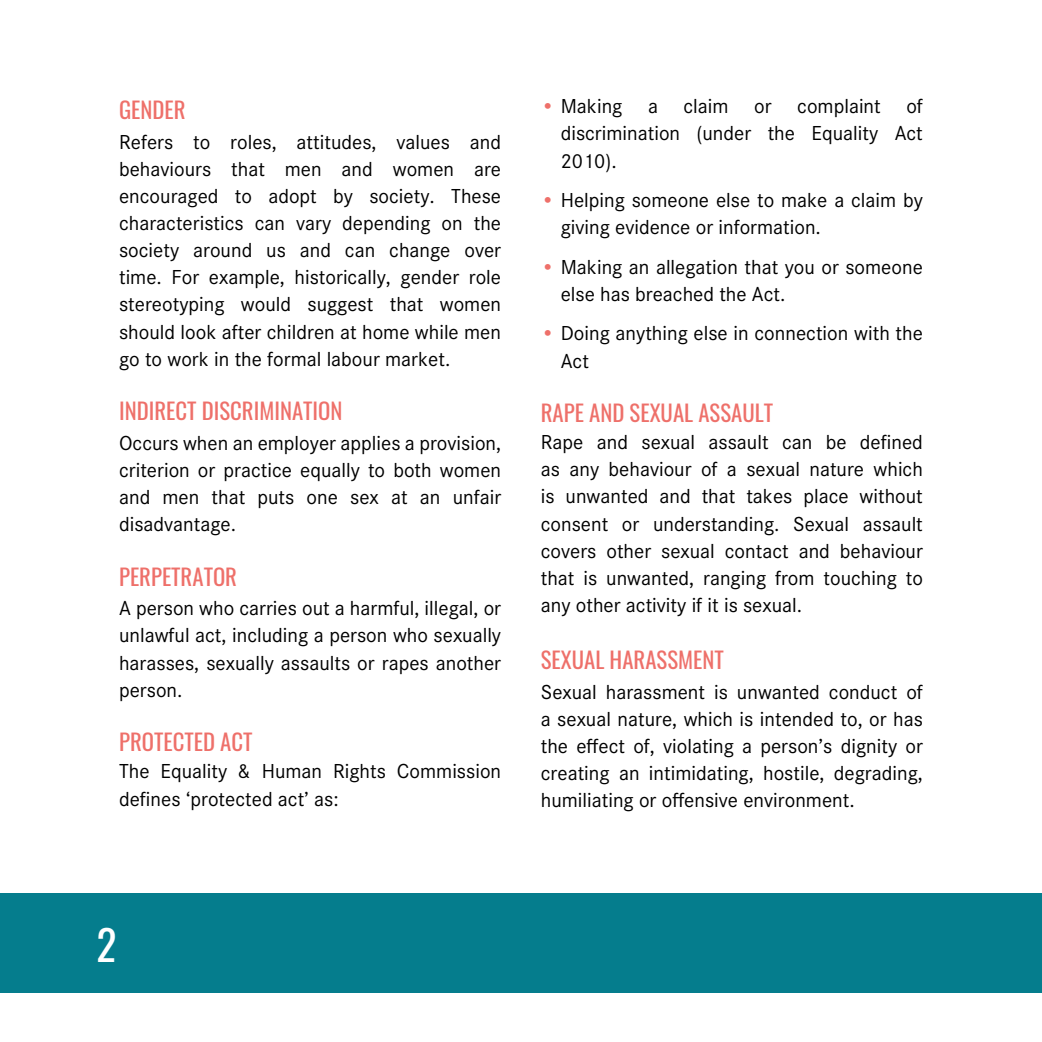
<style>
.page{position:relative;width:1042px;height:1042px;background:#fff}
.page>*{position:absolute;margin:0;border:0;box-sizing:border-box;transform-origin:0 0}
.t1{font:42px "Oswald";color:#fff}
.t2{font:22.75px "Oswald";color:#ee706a}
.t3{font:21px/27.1px "Corporate S";color:#000;text-align:justify}
.s1{color:#ee706a}
</style>
<div class="page">
<div style="left:0;top:893px;width:1042px;height:99px;background:#057d8d"></div>
<p class="t2" style="left:119px;top:89px;width:68px">GENDER</p>
<p class="t3" style="left:119px;top:127px;width:384px">Refers to roles, attitudes, values and behaviours that men and women are encouraged to adopt by society. These characteristics can vary depending on the society around us and can change over time. For example, historically, gender role stereotyping would suggest that women should look after children at home while men go to work in the formal labour market.</p>
<p class="t2" style="left:119px;top:390px;width:225px">INDIRECT DISCRIMINATION</p>
<p class="t3" style="left:119px;top:428px;width:384px">Occurs when an employer applies a provision, criterion or practice equally to both women and men that puts one sex at an unfair disadvantage.</p>
<p class="t2" style="left:119px;top:556px;width:120px">PERPETRATOR</p>
<p class="t3" style="left:119px;top:594px;width:384px">A person who carries out a harmful, illegal, or unlawful act, including a person who sexually harasses, sexually assaults or rapes another person.</p>
<p class="t2" style="left:119px;top:722px;width:135px">PROTECTED ACT</p>
<p class="t3" style="left:119px;top:757px;width:384px">The Equality &amp; Human Rights Commission defines ‘protected act’ as:</p>
<p class="t3" style="left:561px;top:92px;width:364px;text-indent:-20px"><span class="s1">•</span> Making a claim or complaint of discrimination (under the Equality Act 2010).</p>
<p class="t3" style="left:561px;top:186px;width:364px;text-indent:-20px"><span class="s1">•</span> Helping someone else to make a claim by giving evidence or information.</p>
<p class="t3" style="left:561px;top:252px;width:364px;text-indent:-20px"><span class="s1">•</span> Making an allegation that you or someone else has breached the Act.</p>
<p class="t3" style="left:561px;top:319px;width:364px;text-indent:-20px"><span class="s1">•</span> Doing anything else in connection with the<br>Act</p>
<p class="t2" style="left:541px;top:392px;width:234px">RAPE AND SEXUAL ASSAULT</p>
<p class="t3" style="left:541px;top:428px;width:384px">Rape and sexual assault can be defined as any behaviour of a sexual nature which is unwanted and that takes place without consent or understanding. Sexual assault covers other sexual contact and behaviour that is unwanted, ranging from touching to any other activity if it is sexual.</p>
<p class="t2" style="left:541px;top:639px;width:184px">SEXUAL HARASSMENT</p>
<p class="t3" style="left:541px;top:677px;width:383px">Sexual harassment is unwanted conduct of a sexual nature, which is intended to, or has the effect of, violating a person’s dignity or creating an intimidating, hostile, degrading, humiliating or offensive environment.</p>
<h1 class="t1" style="left:96px;top:907px;width:22px">2</h1>
</div>
